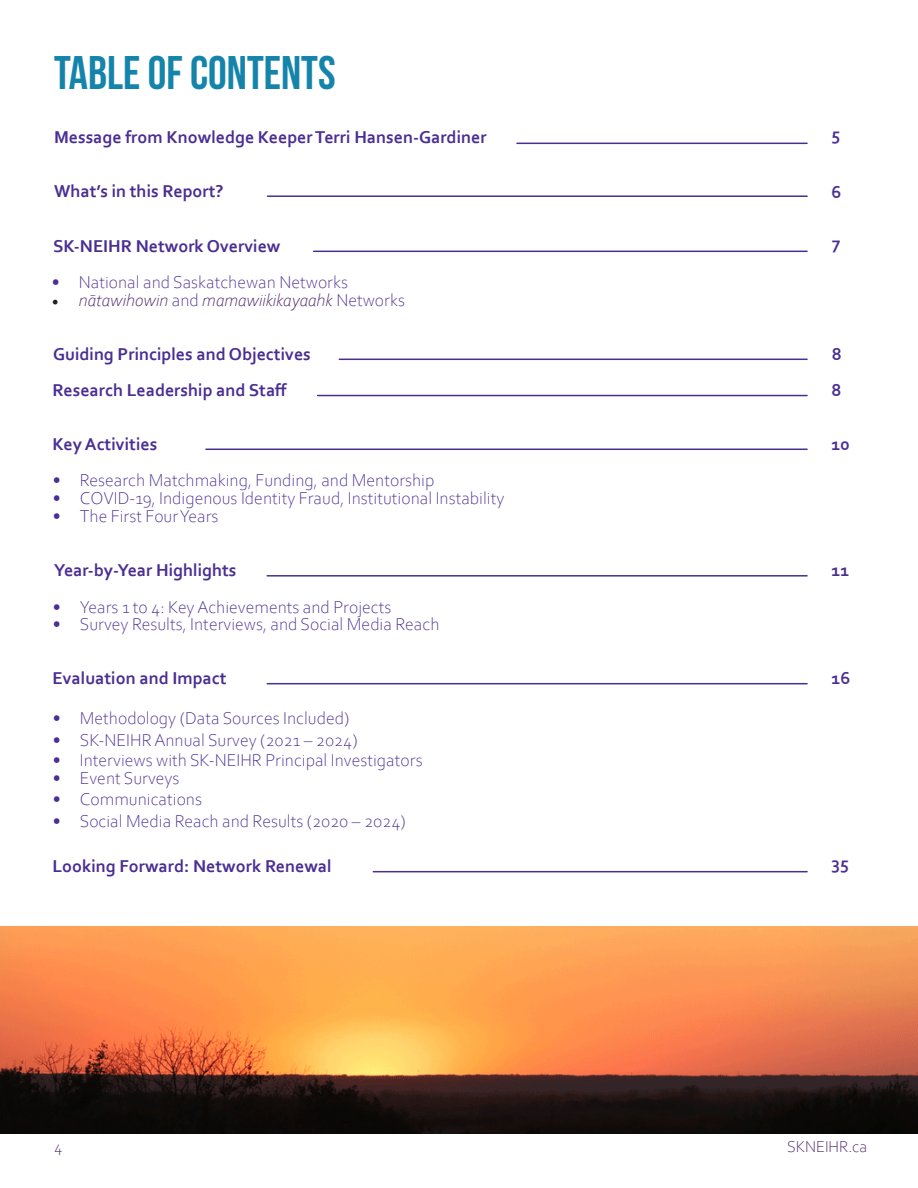
<style>
.page{position:relative;width:918px;height:1188px;background:#fff}
.page>*{position:absolute;margin:0;border:0;box-sizing:border-box;transform-origin:0 0}
.t1{font:47.1px "Bebas Neue";color:#1584ab}
.t2{font:300 18px "Corbel";color:#4a2e92}
.t3{font:700 18px "Corbel";color:#4a2e92}
.t4{font:italic 300 18px "Corbel";color:#4a2368}
.t5{font:300 16.5px "Corbel";color:#4b2669}
.s1{font-family:"Minion Pro";font-weight:400;font-style:normal;color:#231f20}
.s2{font-style:normal;color:#4a2e92}
</style>
<div class="page">
<hr style="left:517px;top:143px;width:290px;height:1px;background:#4a2e92">
<hr style="left:339px;top:359px;width:468px;height:1px;background:#4a2e92">
<hr style="left:318px;top:395px;width:489px;height:1px;background:#4a2e92">
<hr style="left:267px;top:575px;width:540px;height:2px;background:#4a2e92">
<hr style="left:267px;top:683px;width:540px;height:1px;background:#4a2e92">
<hr style="left:373px;top:871px;width:434px;height:1px;background:#4a2e92">
<hr style="left:206px;top:449px;width:601px;height:1px;background:#4a2e92">
<hr style="left:314px;top:251px;width:493px;height:1px;background:#4a2e92">
<hr style="left:268px;top:195px;width:539px;height:2px;background:#4a2e92">
<img style="left:0;top:927px;width:918px;height:207px">
<p class="t1" style="left:54px;top:47px;width:283px">TABLE OF CONTENTS</p>
<p class="t3" style="left:54px;top:126px;width:434px">Message from Knowledge Keeper Terri Hansen-Gardiner</p>
<p class="t3" style="left:831px;top:123px;width:10px">5</p>
<p class="t3" style="left:831px;top:181px;width:11px">6</p>
<p class="t3" style="left:54px;top:180px;width:171px">What’s in this Report?</p>
<p class="t3" style="left:53px;top:235px;width:229px">SK-NEIHR Network Overview</p>
<p class="t3" style="left:832px;top:232px;width:10px">7</p>
<p class="t2" style="left:52px;top:270px;width:298px">• National and Saskatchewan Networks</p>
<p class="t4" style="left:52px;top:289px;width:355px"><span class="s1">•</span> nātawihowin <span class="s2">and</span> mamawiikikayaahk <span class="s2">Networks</span></p>
<p class="t3" style="left:53px;top:343px;width:259px">Guiding Principles and Objectives</p>
<p class="t3" style="left:53px;top:379px;width:236px">Research Leadership and Staff</p>
<p class="t3" style="left:53px;top:433px;width:106px">Key Activities</p>
<p class="t2" style="left:53px;top:469px;width:383px">• Research Matchmaking, Funding, and Mentorship</p>
<p class="t2" style="left:53px;top:487px;width:453px">• COVID-19, Indigenous Identity Fraud, Institutional Instability</p>
<p class="t2" style="left:53px;top:505px;width:167px">• The First Four Years</p>
<p class="t3" style="left:54px;top:559px;width:184px">Year-by-Year Highlights</p>
<p class="t2" style="left:53px;top:595px;width:340px">• Years 1 to 4: Key Achievements and Projects</p>
<p class="t2" style="left:53px;top:613px;width:388px">• Survey Results, Interviews, and Social Media Reach</p>
<p class="t3" style="left:53px;top:667px;width:176px">Evaluation and Impact</p>
<p class="t2" style="left:53px;top:706px;width:298px">• Methodology (Data Sources Included)</p>
<p class="t2" style="left:53px;top:749px;width:371px">• Interviews with SK-NEIHR Principal Investigators</p>
<p class="t2" style="left:53px;top:729px;width:306px">• SK-NEIHR Annual Survey (2021 – 2024)</p>
<p class="t2" style="left:53px;top:766px;width:128px">• Event Surveys</p>
<p class="t2" style="left:53px;top:787px;width:151px">• Communications</p>
<p class="t2" style="left:53px;top:809px;width:355px">• Social Media Reach and Results (2020 – 2024)</p>
<p class="t3" style="left:53px;top:855px;width:281px">Looking Forward: Network Renewal</p>
<p class="t3" style="left:832px;top:343px;width:11px">8</p>
<p class="t3" style="left:831px;top:379px;width:11px">8</p>
<p class="t3" style="left:831px;top:433px;width:20px">10</p>
<p class="t3" style="left:831px;top:559px;width:19px">11</p>
<p class="t3" style="left:831px;top:667px;width:20px">16</p>
<p class="t3" style="left:831px;top:852px;width:19px">35</p>
<p class="t5" style="left:54px;top:1136px;width:10px">4</p>
<p class="t5" style="left:787px;top:1136px;width:82px">SKNEIHR.ca</p>
</div>
